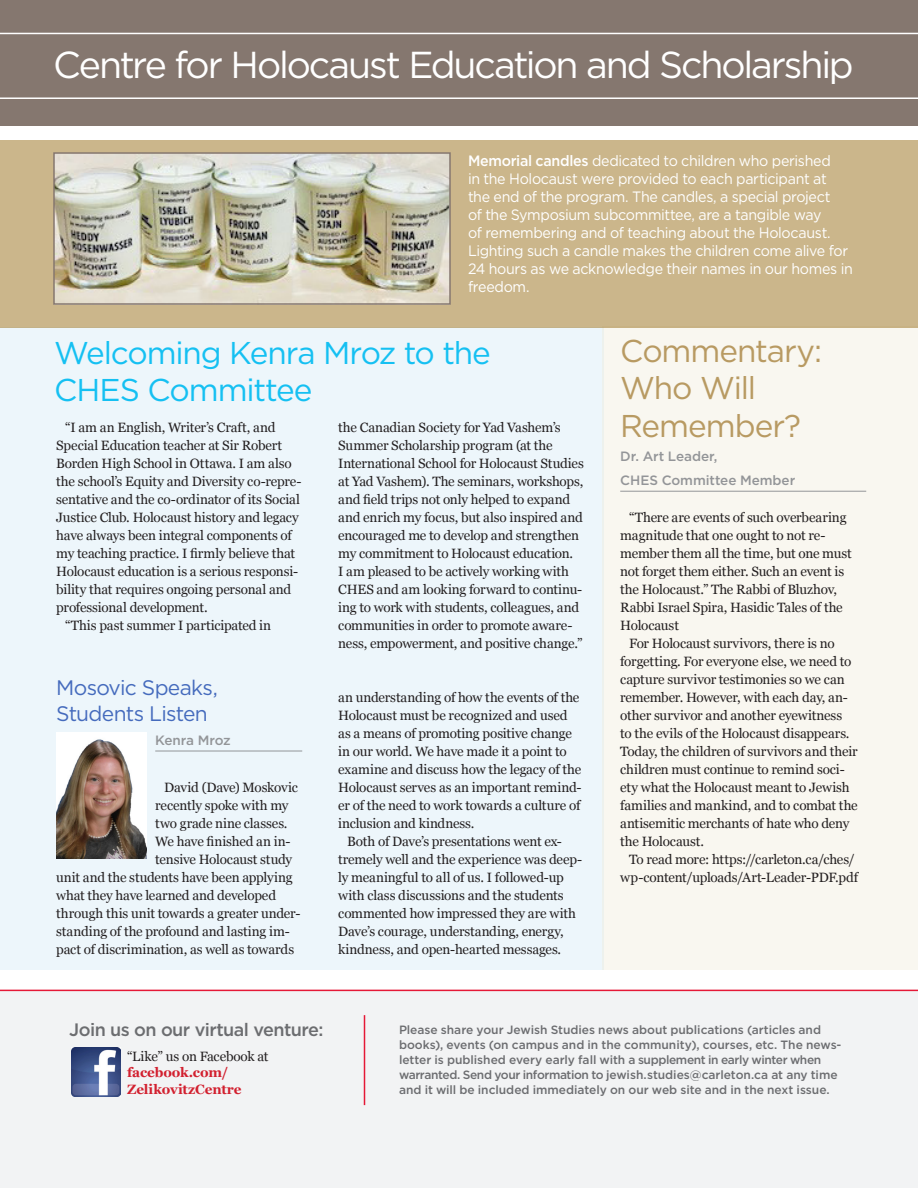
<style>
.page{position:relative;width:918px;height:1188px;background:#fff}
.page>*{position:absolute;margin:0;border:0;box-sizing:border-box;transform-origin:0 0}
.title_GM{font:37.5px "Gotham";letter-spacing:-.055em;color:#fff}
.headline{font:31.5px/37.5px "Gotham";letter-spacing:-.035em;color:#15c0f2}
.headline-2{font:31.5px/37.5px "Gotham";letter-spacing:-.03em;color:#b89a62}
.headline-3{font:21px/25.2px "Gotham";letter-spacing:-.03em;color:#456bbd}
.headline-4{font:500 18px "Gotham";letter-spacing:-.03em;color:#6c6d70}
.headline-5{font:15px/18px "Gotham";letter-spacing:-.025em;color:#fff;scale:.95 1}
.body{font:13.5px/18px "Georgia";letter-spacing:-.01em;color:#231f20}
.body-2{font:700 13.5px/16.5px "Georgia";letter-spacing:-.005em;color:#d2202f}
.By-line{font:500 13.5px/24px "Gotham";letter-spacing:-.005em;color:#939598}
.box_text234{font:500 12px/15px "Gotham";letter-spacing:-.005em;color:#6c6d70}
.s1{font-weight:500}
.s2{font-weight:400;color:#231f20}
</style>
<div class="page">
<div style="left:0;top:327px;width:604px;height:643px;background:#edf6fb"></div>
<div style="left:602px;top:326px;width:316px;height:644px;background:#f9f7f0"></div>
<div style="left:0;top:0;width:918px;height:125px;background:#85776f"></div>
<hr style="left:0;top:97px;width:918px;height:2px;background:#fff">
<hr style="left:0;top:33px;width:918px;height:1px;background:#fff">
<div style="left:0;top:990px;width:918px;height:198px;background:#f2f3f4"></div>
<hr style="left:0;top:990px;width:918px;height:1px;background:#e51836">
<img style="left:72px;top:1048px;width:48px;height:48px">
<hr style="left:364px;top:1015px;width:1px;height:90px;background:#e51836">
<hr style="left:155px;top:751px;width:147px;height:1px;background:#939598">
<hr style="left:620px;top:491px;width:246px;height:1px;background:#939598">
<img style="left:56px;top:733px;width:90px;height:126px">
<div style="left:0;top:141px;width:918px;height:187px;background:#cbb68b"></div>
<img style="left:56px;top:155px;width:392px;height:147px">
<div style="left:53px;top:152px;width:398px;height:153px;border:2px solid #85776f"></div>
<p class="title_GM" style="left:53px;top:41px;width:802px">Centre for Holocaust Education and Scholarship</p>
<p class="headline-5" style="left:468px;top:151px;width:407px"><span class="s1">Memorial candles</span> dedicated to children who perished<br>in the Holocaust were provided to each participant at<br>the end of the program. The candles, a special project<br>of the Symposium subcommittee, are a tangible way<br>of remembering and of teaching about the Holocaust.<br>Lighting such a candle makes the children come alive for 24 hours as we acknowledge their names in our homes in freedom.</p>
<p class="headline" style="left:54px;top:333px;width:438px">Welcoming Kenra Mroz to the<br>CHES Committee</p>
<p class="body" style="left:56px;top:418px;width:247px;text-indent:9px">“I am an English, Writer’s Craft, and Special Education teacher at Sir Robert Borden High School in Ottawa. I am also the school’s Equity and Diversity co-repre&shy;sentative and the co-ordinator of its Social Justice Club. Holocaust history and legacy have always been integral components of my teaching practice. I firmly believe that Holocaust education is a serious responsi&shy;bility that requires ongoing personal and professional development.</p>
<p class="body" style="left:65px;top:616px;width:207px">“This past summer I participated in</p>
<p class="body" style="left:338px;top:418px;width:247px">the Canadian Society for Yad Vashem’s Summer Scholarship program (at the International School for Holocaust Studies at Yad Vashem). The seminars, workshops, and field trips not only helped to expand and enrich my focus, but also inspired and encouraged me to develop and strengthen my commitment to Holocaust education.<br>I am pleased to be actively working with CHES and am looking forward to continu&shy;ing to work with students, colleagues, and communities in order to promote aware&shy;ness, empowerment, and positive change.”</p>
<p class="headline-3" style="left:56px;top:675px;width:163px">Mosovic Speaks,<br>Students Listen</p>
<p class="By-line" style="left:155px;top:728px;width:77px">Kenra Mroz</p>
<p class="body" style="left:164px;top:778px;width:135px">David (Dave) Moskovic</p>
<p class="body" style="left:155px;top:796px;width:135px">recently spoke with my</p>
<p class="body" style="left:155px;top:814px;width:134px">two grade nine classes.</p>
<p class="body" style="left:155px;top:832px;width:137px">We have finished an in-</p>
<p class="body" style="left:155px;top:850px;width:139px">tensive Holocaust study</p>
<p class="body" style="left:56px;top:868px;width:238px">unit and the students have been applying</p>
<p class="body" style="left:56px;top:886px;width:221px">what they have learned and developed</p>
<p class="body" style="left:56px;top:904px;width:246px">through this unit towards a greater under-</p>
<p class="body" style="left:56px;top:922px;width:235px">standing of the profound and lasting im-</p>
<p class="body" style="left:56px;top:940px;width:240px">pact of discrimination, as well as towards</p>
<p class="body" style="left:338px;top:688px;width:245px">an understanding of how the events of the Holocaust must be recognized and used as a means of promoting positive change in our world. We have made it a point to examine and discuss how the legacy of the Holocaust serves as an important remind&shy;er of the need to work towards a culture of inclusion and kindness.</p>
<p class="body" style="left:338px;top:832px;width:246px;text-indent:9px">Both of Dave’s presentations went ex&shy;tremely well and the experience was deep&shy;ly meaningful to all of us. I followed-up with class discussions and the students commented how impressed they are with Dave’s courage, understanding, energy, kindness, and open-hearted messages.</p>
<p class="headline-2" style="left:620px;top:331px;width:203px">Commentary:<br>Who Will<br>Remember?</p>
<p class="By-line" style="left:620px;top:444px;width:177px">Dr. Art Leader,<br>CHES Committee Member</p>
<p class="body" style="left:620px;top:508px;width:233px;text-indent:9px">“There are events of such overbearing magnitude that one ought to not re&shy;member them all the time, but one must not forget them either. Such an event is the Holocaust.” The Rabbi of Bluzhov, Rabbi Israel Spira, Hasidic Tales of the Holocaust</p>
<p class="body" style="left:620px;top:634px;width:239px;text-indent:9px">For Holocaust survivors, there is no forgetting. For everyone else, we need to capture survivor testimonies so we can remember. However, with each day, an&shy;other survivor and another eyewitness<br>to the evils of the Holocaust disappears.<br>Today, the children of survivors and their children must continue to remind soci&shy;ety what the Holocaust meant to Jewish families and mankind, and to combat the antisemitic merchants of hate who deny the Holocaust.</p>
<p class="body" style="left:620px;top:850px;width:239px;text-align:center">To read more: https://carleton.ca/ches/ wp-content/uploads/Art-Leader-PDF.pdf</p>
<p class="headline-4" style="left:69px;top:1017px;width:256px">Join us on our virtual venture:</p>
<p class="body-2" style="left:127px;top:1047px;width:143px"><span class="s2">“Like” us on Facebook at </span>facebook.com/<br>ZelikovitzCentre</p>
<p class="box_text234" style="left:399px;top:1022px;width:444px">Please share your Jewish Studies news about publications (articles and books), events (on campus and in the community), courses, etc. The news&shy;letter is published every early fall with a supplement in early winter when warranted. Send your information to jewish.studies@carleton.ca at any time and it will be included immediately on our web site and in the next issue.</p>
</div>
